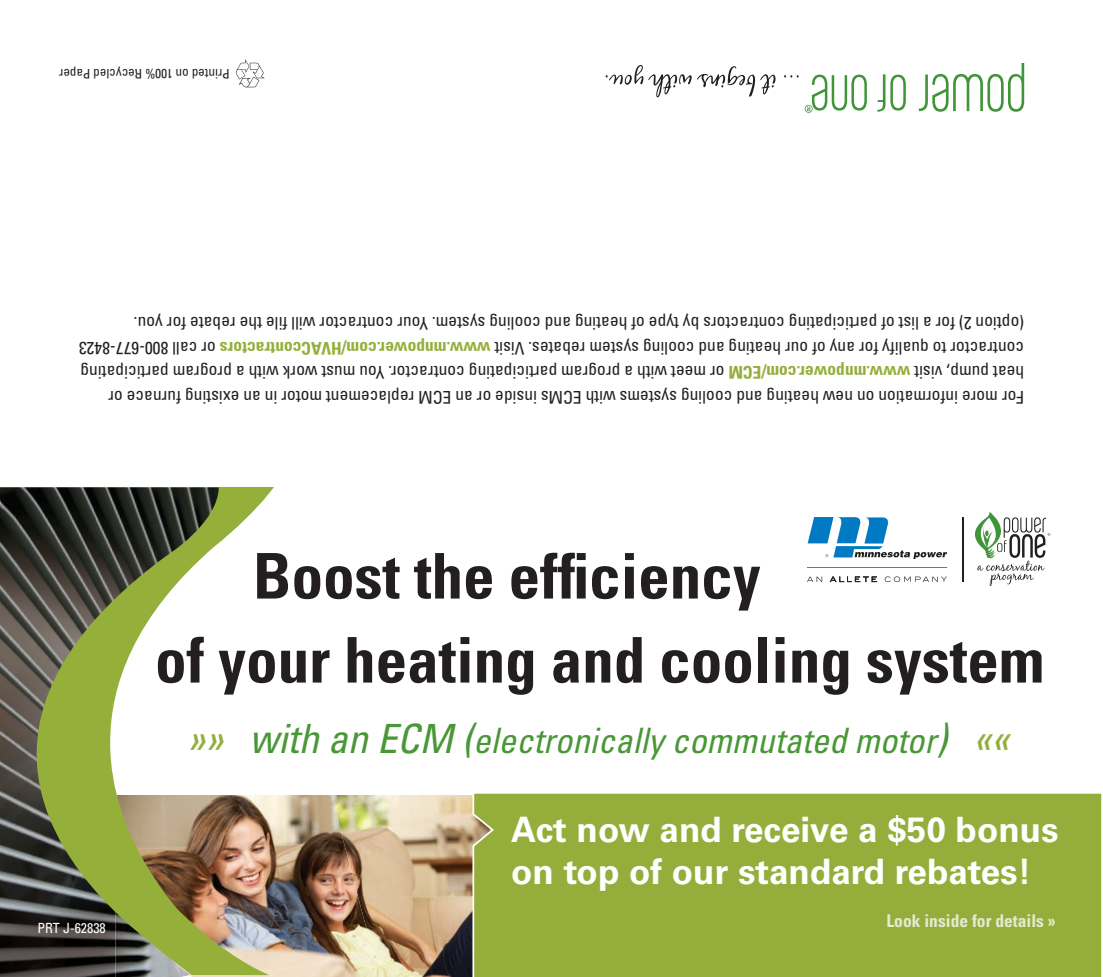
<style>
.page{position:relative;width:1103px;height:977px;background:#fff}
.page>*{position:absolute;margin:0;border:0;box-sizing:border-box;transform-origin:0 0}
.t1{font:700 condensed 63px/84px "Univers";color:#231f20}
.t2{font:700 35px/42px "Univers";color:#fff}
.t3{font:italic condensed 35px "Univers";color:#499737}
.t4{font:condensed 17.5px/24.5px "Univers";color:#231f20}
.t5{font:700 condensed 17.5px "Univers";color:#e5ead0}
.t6{font:condensed 14px "Univers";color:#fff}
.t7{font:condensed 13.12px "Univers";color:#231f20}
.s1{font-weight:700;color:#95ae3b}
.s2{font-size:40.25px;color:#95ae3b}
.s3{font-size:40.25px}
</style>
<div class="page">
<img style="left:0;top:487px;width:115px;height:489px">
<img style="left:374px;top:795px;width:97px;height:101px">
<img style="left:345px;top:896px;width:126px;height:80px">
<img style="left:293px;top:795px;width:81px;height:178px">
<img style="left:37px;top:487px;width:256px;height:488px">
<svg style="left:807px;top:517px;width:140px;height:42px"></svg>
<svg style="left:807px;top:567px;width:140px;height:1px"></svg>
<svg style="left:807px;top:576px;width:15px;height:6px"></svg>
<svg style="left:829px;top:576px;width:48px;height:6px"></svg>
<svg style="left:884px;top:576px;width:62px;height:6px"></svg>
<svg style="left:975px;top:511px;width:75px;height:75px"></svg>
<hr style="left:962px;top:517px;width:1px;height:65px;background:#231f20">
<svg style="left:919px;top:64px;width:105px;height:48px"></svg>
<svg style="left:877px;top:74px;width:28px;height:38px"></svg>
<svg style="left:804px;top:75px;width:62px;height:38px"></svg>
<svg style="left:784px;top:75px;width:14px;height:2px"></svg>
<svg style="left:697px;top:66px;width:78px;height:31px"></svg>
<svg style="left:605px;top:65px;width:86px;height:32px"></svg>
<div style="left:471px;top:793px;width:631px;height:183px;background:#95ae3b"></div>
<svg style="left:236px;top:59px;width:28px;height:28px"></svg>
<p class="t7" style="left:230px;top:82px;width:172px;rotate:-180deg">Printed on 100% Recycled Paper</p>
<p class="t4" style="left:1024px;top:409px;width:946px;rotate:-180deg">For more information on new heating and cooling systems with ECMs inside or an ECM replacement motor in an existing furnace or heat pump, visit <span class="s1">www.mnpower.com/ECM</span> or meet with a program participating contractor. You must work with a program participating contractor to qualify for any of our heating and cooling system rebates. Visit <span class="s1">www.mnpower.com/HVACcontractors</span> or call 800-677-8423 (option 2) for a list of participating contractors by type of heating and cooling system. Your contractor will file the rebate for you.</p>
<h1 class="t1" style="left:155px;top:534px;width:890px;text-indent:98px">Boost the efficiency<br>of your heating and cooling system</h1>
<h2 class="t3" style="left:187px;top:718px;width:824px"><span class="s2">»»</span> <span class="s3">with an ECM (</span>electronically commutated motor<span class="s3">)</span> <span class="s2">««</span></h2>
<p class="t6" style="left:37px;top:919px;width:70px">PRT J-62838</p>
<h2 class="t2" style="left:511px;top:808px;width:549px">Act now and receive a $50 bonus on top of our standard rebates!</h2>
<p class="t5" style="left:886px;top:910px;width:171px">Look inside for details »</p>
</div>
